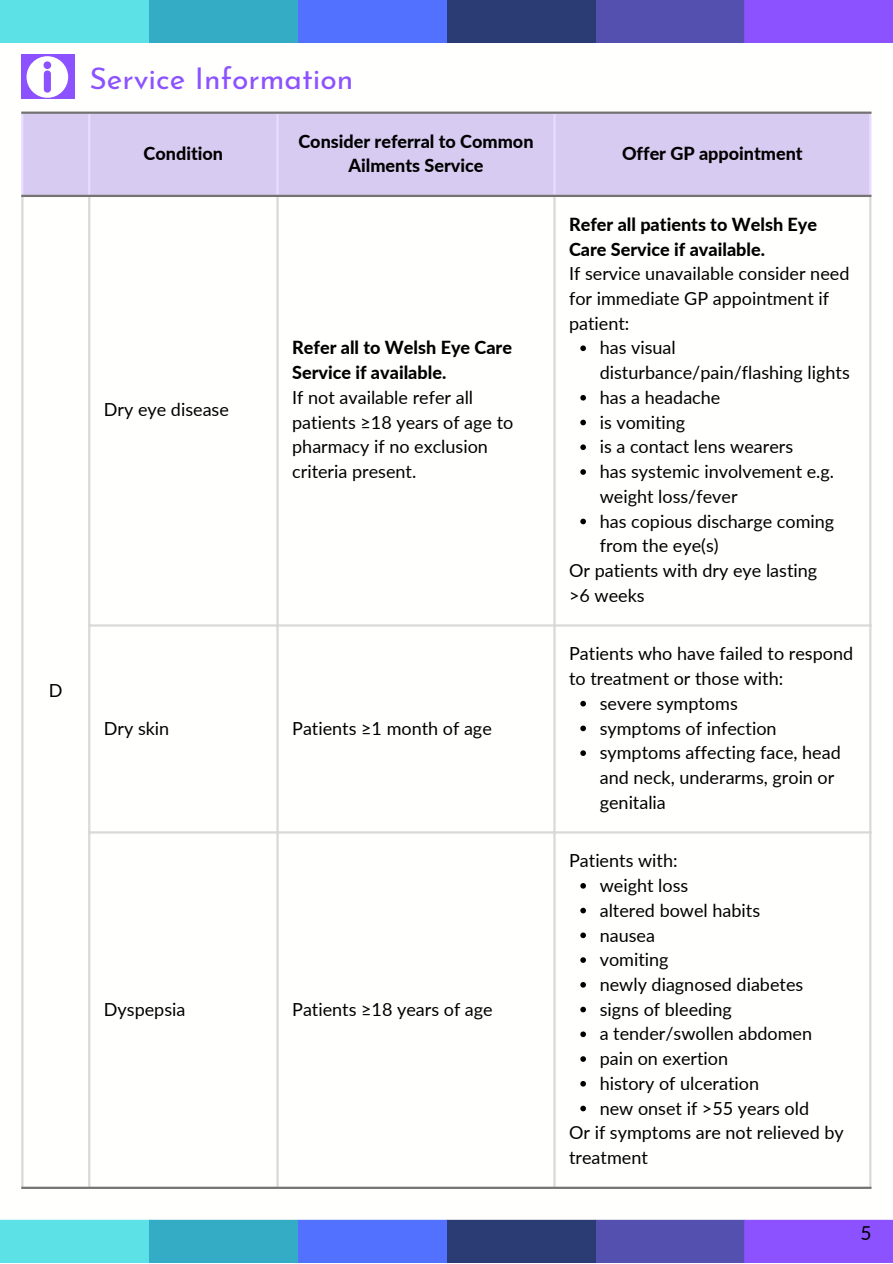
<style>
.page{position:relative;width:893px;height:1264px;background:#fff}
.page>*{position:absolute;margin:0;border:0;box-sizing:border-box;transform-origin:0 0}
.t1{font:30px "Josefin Sans";color:#8c52ff}
.t2{font:19.2px "Lato";color:#000}
.t3{font:18px/24.8px "Lato";color:#000}
.t4{font:800 18px/24.8px "Lato";color:#000}
</style>
<div class="page">
<svg style="left:0;top:0;width:892px;height:43px;background:#527acc"></svg>
<svg style="left:0;top:1219px;width:892px;height:43px;background:#557ccd"></svg>
<div style="left:23px;top:114px;width:846px;height:81px;background:#d8cbf1"></div>
<svg style="left:580px;top:345px;width:6px;height:6px"></svg>
<svg style="left:580px;top:395px;width:6px;height:5px"></svg>
<svg style="left:580px;top:419px;width:6px;height:6px"></svg>
<svg style="left:580px;top:444px;width:6px;height:6px"></svg>
<svg style="left:580px;top:469px;width:6px;height:6px"></svg>
<svg style="left:580px;top:518px;width:6px;height:6px"></svg>
<svg style="left:580px;top:701px;width:6px;height:5px"></svg>
<svg style="left:580px;top:725px;width:6px;height:6px"></svg>
<svg style="left:580px;top:750px;width:6px;height:6px"></svg>
<svg style="left:580px;top:883px;width:6px;height:5px"></svg>
<svg style="left:580px;top:907px;width:6px;height:6px"></svg>
<svg style="left:580px;top:932px;width:6px;height:6px"></svg>
<svg style="left:580px;top:957px;width:6px;height:5px"></svg>
<svg style="left:580px;top:982px;width:6px;height:5px"></svg>
<svg style="left:580px;top:1006px;width:6px;height:6px"></svg>
<svg style="left:580px;top:1031px;width:6px;height:6px"></svg>
<svg style="left:580px;top:1056px;width:6px;height:5px"></svg>
<svg style="left:580px;top:1081px;width:6px;height:5px"></svg>
<svg style="left:580px;top:1105px;width:6px;height:6px"></svg>
<hr style="left:21px;top:114px;width:2px;height:81px;background:#e8dcff">
<hr style="left:88px;top:114px;width:2px;height:81px;background:#e8dcff">
<hr style="left:276px;top:114px;width:3px;height:81px;background:#e8dcff">
<hr style="left:553px;top:114px;width:2px;height:81px;background:#e8dcff">
<hr style="left:869px;top:114px;width:2px;height:81px;background:#e8dcff">
<hr style="left:21px;top:197px;width:2px;height:989px;background:#d9d9d9">
<hr style="left:88px;top:197px;width:2px;height:989px;background:#d9d9d9">
<hr style="left:276px;top:197px;width:3px;height:989px;background:#d9d9d9">
<hr style="left:553px;top:197px;width:2px;height:989px;background:#d9d9d9">
<hr style="left:869px;top:197px;width:2px;height:989px;background:#d9d9d9">
<hr style="left:88px;top:624px;width:783px;height:2px;background:#d9d9d9">
<hr style="left:88px;top:831px;width:783px;height:2px;background:#d9d9d9">
<hr style="left:21px;top:112px;width:850px;height:2px;background:#737373">
<hr style="left:21px;top:195px;width:850px;height:2px;background:#737373">
<hr style="left:21px;top:1186px;width:850px;height:2px;background:#737373">
<svg style="left:21px;top:55px;width:53px;height:44px"></svg>
<p class="t1" style="left:89px;top:66px;width:265px">Service Information</p>
<p class="t4" style="left:144px;top:140px;width:81px">Condition</p>
<p class="t4" style="left:298px;top:128px;width:237px;text-align:center">Consider referral to Common<br>Ailments Service</p>
<p class="t3" style="left:104px;top:397px;width:126px">Dry eye disease</p>
<p class="t4" style="left:292px;top:335px;width:221px">Refer all to Welsh Eye Care<br>Service if available.</p>
<p class="t3" style="left:292px;top:384px;width:223px">If not available refer all patients ≥18 years of age to pharmacy if no exclusion criteria present.</p>
<p class="t3" style="left:49px;top:678px;width:15px">D</p>
<p class="t3" style="left:104px;top:715px;width:67px">Dry skin</p>
<p class="t3" style="left:292px;top:715px;width:201px">Patients ≥1 month of age</p>
<p class="t3" style="left:104px;top:996px;width:83px">Dyspepsia</p>
<p class="t3" style="left:292px;top:996px;width:202px">Patients ≥18 years of age</p>
<p class="t4" style="left:622px;top:140px;width:182px">Offer GP appointment</p>
<p class="t4" style="left:569px;top:211px;width:249px">Refer all patients to Welsh Eye<br>Care Service if available.</p>
<p class="t3" style="left:569px;top:261px;width:282px">If service unavailable consider need for immediate GP appointment if patient:</p>
<p class="t3" style="left:599px;top:335px;width:252px">has visual disturbance/pain/flashing lights</p>
<p class="t3" style="left:599px;top:384px;width:122px">has a headache</p>
<p class="t3" style="left:599px;top:409px;width:87px">is vomiting</p>
<p class="t3" style="left:599px;top:434px;width:195px">is a contact lens wearers</p>
<p class="t3" style="left:599px;top:459px;width:236px">has systemic involvement e.g. weight loss/fever</p>
<p class="t3" style="left:599px;top:508px;width:236px">has copious discharge coming from the eye(s)</p>
<p class="t3" style="left:569px;top:558px;width:249px">Or patients with dry eye lasting &gt;6 weeks</p>
<p class="t3" style="left:569px;top:641px;width:285px">Patients who have failed to respond to treatment or those with:</p>
<p class="t3" style="left:599px;top:690px;width:139px">severe symptoms</p>
<p class="t3" style="left:599px;top:715px;width:178px">symptoms of infection</p>
<p class="t3" style="left:599px;top:740px;width:242px">symptoms affecting face, head and neck, underarms, groin or genitalia</p>
<p class="t3" style="left:569px;top:848px;width:110px">Patients with:</p>
<p class="t3" style="left:599px;top:872px;width:90px">weight loss</p>
<p class="t3" style="left:599px;top:897px;width:162px">altered bowel habits</p>
<p class="t3" style="left:599px;top:922px;width:57px">nausea</p>
<p class="t3" style="left:599px;top:946px;width:70px">vomiting</p>
<p class="t3" style="left:599px;top:971px;width:205px">newly diagnosed diabetes</p>
<p class="t3" style="left:599px;top:996px;width:134px">signs of bleeding</p>
<p class="t3" style="left:599px;top:1021px;width:214px">a tender/swollen abdomen</p>
<p class="t3" style="left:599px;top:1045px;width:130px">pain on exertion</p>
<p class="t3" style="left:599px;top:1070px;width:161px">history of ulceration</p>
<p class="t3" style="left:599px;top:1095px;width:211px">new onset if &gt;55 years old</p>
<p class="t3" style="left:569px;top:1120px;width:276px">Or if symptoms are not relieved by treatment</p>
<p class="t2" style="left:860px;top:1220px;width:13px">5</p>
</div>
